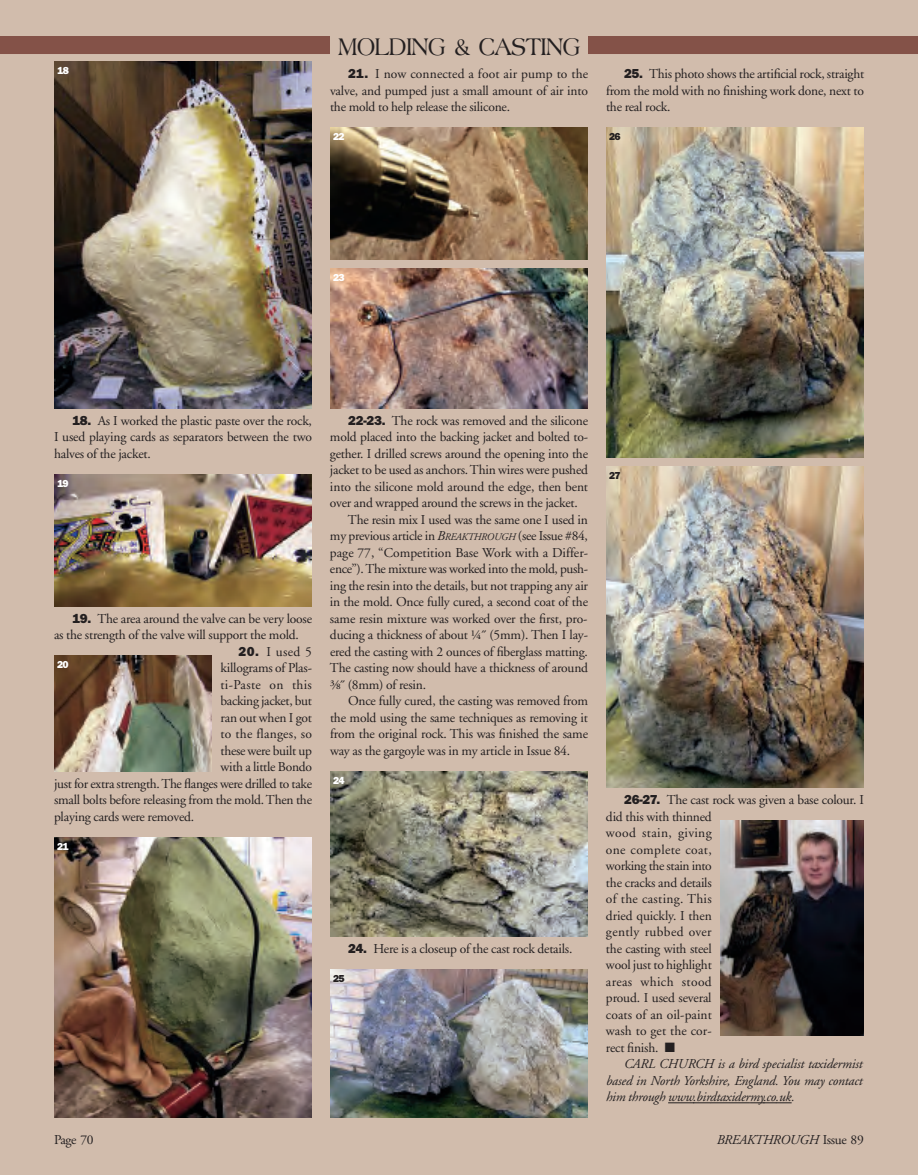
<style>
.page{position:relative;width:918px;height:1175px;background:#fff}
.page>*{position:absolute;margin:0;border:0;box-sizing:border-box;transform-origin:0 0}
.t1{font:25.5px "Americana BT";letter-spacing:-.03em;color:#231f20;scale:.9 1}
.t2{font:13.5px/16.5px "Adobe Garamond";letter-spacing:-.015em;color:#231f20;text-align:justify}
.t3{font:italic 13.5px/16.5px "Adobe Garamond";letter-spacing:-.015em;color:#231f20;text-align:justify}
.t4{font:13.5px "Adobe Garamond";letter-spacing:.015em;color:#231f20}
.t5{font:13.5px "Adobe Garamond";letter-spacing:.025em;color:#231f20}
.t6{font:800 10.5px "Franklin Gothic H";letter-spacing:-.07em;color:#fff}
.t7{font:800 10.5px "Franklin Gothic H";color:#231f20}
.s1{font-family:"Franklin Gothic H";font-weight:800}
.s2{font-style:italic}
.s3{font-style:italic;font-size:10.2px}
.s4{font-family:"Adobe Garamond Exp"}
.s5{font-style:normal}
</style>
<div class="page">
<div style="left:0;top:0;width:918px;height:1174px;background:#d1bcac"></div>
<div style="left:0;top:36px;width:330px;height:18px;background:#845248"></div>
<div style="left:588px;top:36px;width:330px;height:18px;background:#845248"></div>
<svg style="left:668px;top:1102px;width:42px;height:1px"></svg>
<hr style="left:710px;top:1102px;width:40px;height:1px;background:#231f20">
<svg style="left:750px;top:1102px;width:42px;height:1px"></svg>
<img style="left:54px;top:62px;width:258px;height:346px">
<img style="left:54px;top:474px;width:258px;height:132px">
<img style="left:54px;top:656px;width:158px;height:115px">
<img style="left:54px;top:837px;width:258px;height:281px">
<img style="left:330px;top:128px;width:258px;height:132px">
<img style="left:330px;top:268px;width:258px;height:140px">
<img style="left:330px;top:771px;width:258px;height:165px">
<img style="left:330px;top:969px;width:258px;height:149px">
<img style="left:606px;top:128px;width:258px;height:330px">
<img style="left:606px;top:466px;width:258px;height:322px">
<img style="left:721px;top:820px;width:143px;height:215px">
<p class="t6" style="left:57px;top:64px;width:13px">18</p>
<h1 class="t1" style="left:338px;top:36px;width:270px">MOLDING &amp; CASTING</h1>
<p class="t2" style="left:330px;top:67px;width:260px;text-indent:18px"><span class="s1">21.</span> I now connected a foot air pump to the valve, and pumped just a small amount of air into the mold to help release the silicone.</p>
<p class="t6" style="left:333px;top:130px;width:13px">22</p>
<p class="t2" style="left:606px;top:67px;width:260px;text-indent:18px"><span class="s1">25.</span> This photo shows the artificial rock, straight from the mold with no finishing work done, next to the real rock.</p>
<p class="t7" style="left:609px;top:130px;width:13px">26</p>
<p class="t6" style="left:333px;top:271px;width:13px">23</p>
<p class="t2" style="left:54px;top:413px;width:260px;text-indent:18px"><span class="s1">18.</span> As I worked the plastic paste over the rock, I used playing cards as separators between the two halves of the jacket.</p>
<p class="t6" style="left:57px;top:477px;width:13px">19</p>
<p class="t2" style="left:54px;top:611px;width:260px;text-indent:18px"><span class="s1">19.</span> The area around the valve can be very loose as the strength of the valve will support the mold.</p>
<p class="t2" style="left:238px;top:644px;width:75px"><span class="s1">20.</span> I used 5</p>
<p class="t2" style="left:221px;top:661px;width:93px">killograms of Plas-</p>
<p class="t5" style="left:221px;top:679px;width:93px">ti-Paste on this</p>
<p class="t2" style="left:221px;top:694px;width:93px">backing jacket, but</p>
<p class="t2" style="left:221px;top:710px;width:93px">ran out when I got</p>
<p class="t4" style="left:221px;top:728px;width:93px">to the flanges, so</p>
<p class="t2" style="left:221px;top:743px;width:93px">these were built up</p>
<p class="t2" style="left:221px;top:760px;width:93px">with a little Bondo</p>
<p class="t2" style="left:54px;top:776px;width:260px">just for extra strength. The flanges were drilled to take</p>
<p class="t2" style="left:54px;top:793px;width:260px">small bolts before releasing from the mold. Then the</p>
<p class="t2" style="left:54px;top:809px;width:142px">playing cards were removed.</p>
<p class="t6" style="left:57px;top:658px;width:13px">20</p>
<p class="t6" style="left:57px;top:840px;width:13px">21</p>
<p class="t2" style="left:348px;top:413px;width:242px"><span class="s1">22-23.</span> The rock was removed and the silicone</p>
<p class="t2" style="left:330px;top:430px;width:260px">mold placed into the backing jacket and bolted to-</p>
<p class="t2" style="left:330px;top:446px;width:260px">gether. I drilled screws around the opening into the</p>
<p class="t2" style="left:330px;top:463px;width:260px">jacket to be used as anchors. Thin wires were pushed</p>
<p class="t2" style="left:330px;top:479px;width:260px">into the silicone mold around the edge, then bent</p>
<p class="t2" style="left:330px;top:496px;width:249px">over and wrapped around the screws in the jacket.</p>
<p class="t2" style="left:348px;top:512px;width:242px">The resin mix I used was the same one I used in</p>
<p class="t2" style="left:330px;top:529px;width:260px">my previous article in <span class="s2">B</span><span class="s3">REAKTHROUGH</span> (see Issue #84,</p>
<p class="t2" style="left:330px;top:545px;width:260px">page 77, “Competition Base Work with a Differ-</p>
<p class="t2" style="left:330px;top:562px;width:260px">ence”). The mixture was worked into the mold, push-</p>
<p class="t2" style="left:330px;top:578px;width:260px">ing the resin into the details, but not trapping any air</p>
<p class="t2" style="left:330px;top:595px;width:260px">in the mold. Once fully cured, a second coat of the</p>
<p class="t2" style="left:330px;top:611px;width:259px">same resin mixture was worked over the first, pro-</p>
<p class="t2" style="left:330px;top:628px;width:260px">ducing a thickness of about <span class="s4">¼</span>˝ (5mm). Then I lay-</p>
<p class="t2" style="left:330px;top:644px;width:260px">ered the casting with 2 ounces of fiberglass matting.</p>
<p class="t2" style="left:330px;top:661px;width:260px">The casting now should have a thickness of around</p>
<p class="t2" style="left:330px;top:677px;width:98px"><span class="s4">⅜</span>˝ (8mm) of resin.</p>
<p class="t2" style="left:348px;top:694px;width:242px">Once fully cured, the casting was removed from</p>
<p class="t2" style="left:330px;top:710px;width:260px">the mold using the same techniques as removing it</p>
<p class="t2" style="left:330px;top:727px;width:260px">from the original rock. This was finished the same</p>
<p class="t2" style="left:330px;top:743px;width:242px">way as the gargoyle was in my article in Issue 84.</p>
<p class="t6" style="left:333px;top:774px;width:13px">24</p>
<p class="t2" style="left:348px;top:941px;width:226px"><span class="s1">24.</span> Here is a closeup of the cast rock details.</p>
<p class="t7" style="left:333px;top:972px;width:13px">25</p>
<p class="t7" style="left:609px;top:469px;width:13px">27</p>
<p class="t2" style="left:606px;top:793px;width:260px;text-align:left;text-indent:18px"><span class="s1">26-27.</span> The cast rock was given a base colour. I did this with thinned<br>wood stain, giving<br>one complete coat,<br>working the stain into<br>the cracks and details<br>of the casting. This<br>dried quickly. I then<br>gently rubbed over<br>the casting with steel<br>wool just to highlight<br>areas which stood<br>proud. I used several<br>coats of an oil-paint<br>wash to get the cor-<br>rect finish. ■</p>
<p class="t3" style="left:606px;top:1057px;width:258px;text-indent:18px">CARL CHURCH is a bird specialist taxidermist based in North Yorkshire, England. You may contact him through www.birdtaxidermy.co.uk.</p>
<p class="t2" style="left:54px;top:1132px;width:41px">Page 70</p>
<p class="t3" style="left:717px;top:1132px;width:148px">BREAKTHROUGH <span class="s5">Issue 89</span></p>
</div>
